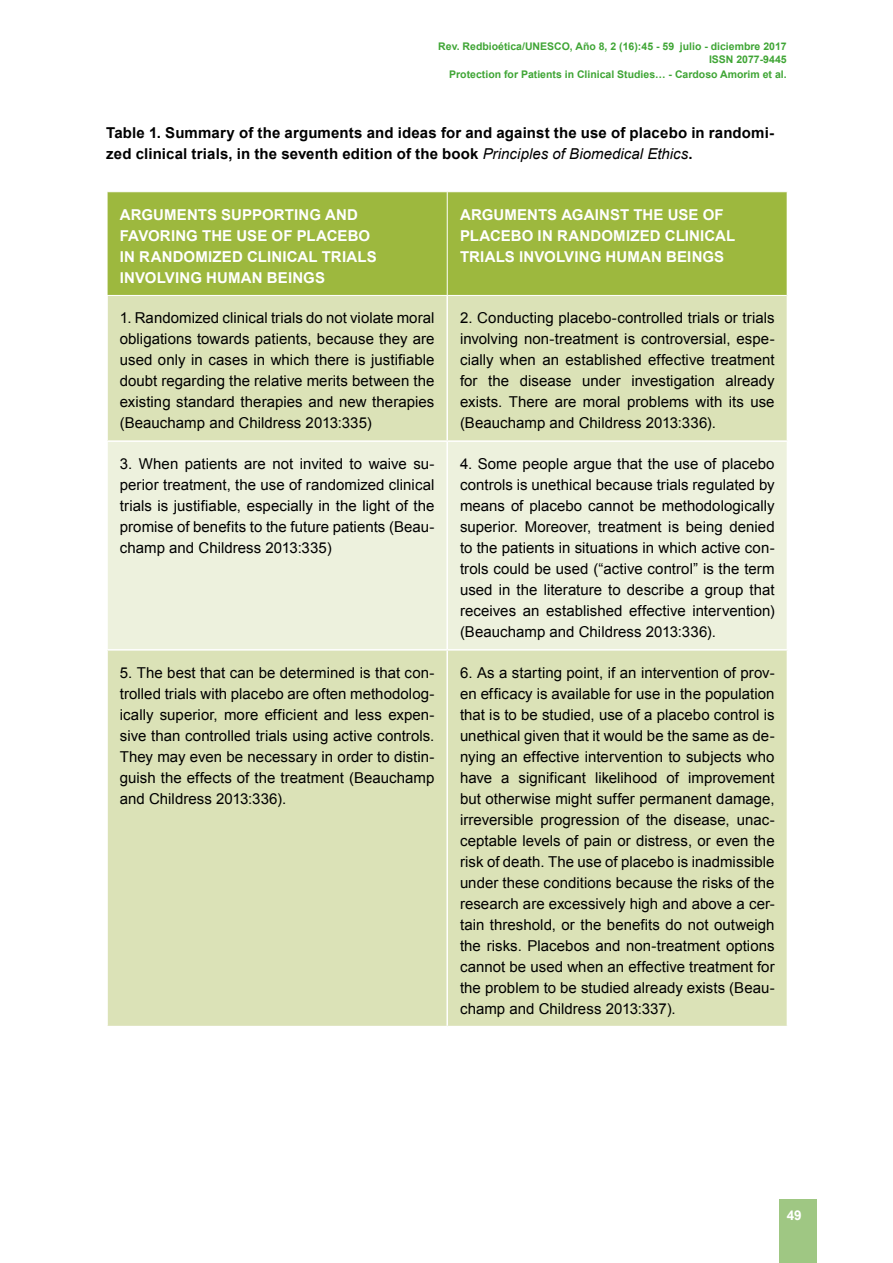
<style>
.page{position:relative;width:893px;height:1263px;background:#fff}
.page>*{position:absolute;margin:0;border:0;box-sizing:border-box;transform-origin:0 0}
.t1{font:15px/21px "Arial";letter-spacing:.005em;color:#000;text-align:justify}
.t2{font:700 15px/21px "Arial";letter-spacing:.01em;color:#fff}
.t3{font:700 15px/21px "Arial";letter-spacing:.01em;color:#000}
.t4{font:700 13.5px "Arial";color:#fff}
.t5{font:700 10.5px/12.6px "Arial";color:#3fa535;text-align:right}
.s1{color:#fff}
.s2{font-weight:400;font-style:italic}
</style>
<div class="page">
<div style="left:779px;top:1199px;width:38px;height:64px;background:#9fc783"></div>
<div style="left:108px;top:192px;width:679px;height:103px;background:#9db83e"></div>
<div style="left:108px;top:296px;width:679px;height:730px;background:#dbe2b7"></div>
<div style="left:108px;top:442px;width:679px;height:207px;background:#edf1dd"></div>
<hr style="left:447px;top:192px;width:1px;height:103px;background:#fff">
<hr style="left:446px;top:296px;width:2px;height:144px;background:#fff">
<hr style="left:106px;top:440px;width:341px;height:2px;background:#fff">
<hr style="left:447px;top:440px;width:341px;height:2px;background:#fff">
<hr style="left:446px;top:442px;width:2px;height:207px;background:#fff">
<hr style="left:106px;top:649px;width:341px;height:2px;background:#fff">
<hr style="left:447px;top:649px;width:341px;height:2px;background:#fff">
<hr style="left:446px;top:651px;width:2px;height:375px;background:#fff">
<p class="t5" style="left:438px;top:41px;width:350px">Rev. Redbioética/UNESCO, Año 8, 2 (16): <span class="s1">12 - 12</span> julio - diciembre 2017<br>ISSN 2077-9445</p>
<p class="t5" style="left:641px;top:41px;width:34px">45 - 59</p>
<p class="t5" style="left:449px;top:68px;width:339px">Protection for Patients in Clinical Studies… - Cardoso Amorim et al.</p>
<p class="t3" style="left:106px;top:123px;width:669px">Table 1. Summary of the arguments and ideas for and against the use of placebo in randomi&shy;zed clinical trials, in the seventh edition of the book <span class="s2">Principles of Biomedical Ethics</span>.</p>
<p class="t2" style="left:120px;top:204px;width:258px">ARGUMENTS SUPPORTING AND<br>FAVORING THE USE OF PLACEBO<br>IN RANDOMIZED CLINICAL TRIALS<br>INVOLVING HUMAN BEINGS</p>
<p class="t2" style="left:460px;top:204px;width:277px">ARGUMENTS AGAINST THE USE OF<br>PLACEBO IN RANDOMIZED CLINICAL<br>TRIALS INVOLVING HUMAN BEINGS</p>
<p class="t1" style="left:120px;top:308px;width:316px">1. Randomized clinical trials do not violate moral obligations towards patients, because they are used only in cases in which there is justifiable doubt regarding the relative merits between the existing standard therapies and new therapies (Beauchamp and Childress 2013:335)</p>
<p class="t1" style="left:460px;top:308px;width:316px">2. Conducting placebo-controlled trials or trials involving non-treatment is controversial, espe&shy;cially when an established effective treatment for the disease under investigation already exists. There are moral problems with its use (Beauchamp and Childress 2013:336).</p>
<p class="t1" style="left:120px;top:453px;width:316px">3. When patients are not invited to waive su&shy;perior treatment, the use of randomized clinical trials is justifiable, especially in the light of the promise of benefits to the future patients (Beau&shy;champ and Childress 2013:335)</p>
<p class="t1" style="left:460px;top:453px;width:316px">4. Some people argue that the use of placebo controls is unethical because trials regulated by means of placebo cannot be methodologically superior. Moreover, treatment is being denied to the patients in situations in which active con&shy;trols could be used (“active control” is the term used in the literature to describe a group that receives an established effective intervention) (Beauchamp and Childress 2013:336).</p>
<p class="t1" style="left:120px;top:662px;width:316px">5. The best that can be determined is that con&shy;trolled trials with placebo are often methodolog&shy;ically superior, more efficient and less expen&shy;sive than controlled trials using active controls.<br>They may even be necessary in order to distin&shy;guish the effects of the treatment (Beauchamp and Childress 2013:336).</p>
<p class="t1" style="left:460px;top:662px;width:316px">6. As a starting point, if an intervention of prov&shy;en efficacy is available for use in the population that is to be studied, use of a placebo control is unethical given that it would be the same as de&shy;nying an effective intervention to subjects who have a significant likelihood of improvement but otherwise might suffer permanent damage, irreversible progression of the disease, unac&shy;ceptable levels of pain or distress, or even the risk of death. The use of placebo is inadmissible under these conditions because the risks of the research are excessively high and above a cer&shy;tain threshold, or the benefits do not outweigh the risks. Placebos and non-treatment options cannot be used when an effective treatment for the problem to be studied already exists (Beau&shy;champ and Childress 2013:337).</p>
<p class="t4" style="left:787px;top:1206px;width:17px">49</p>
</div>
